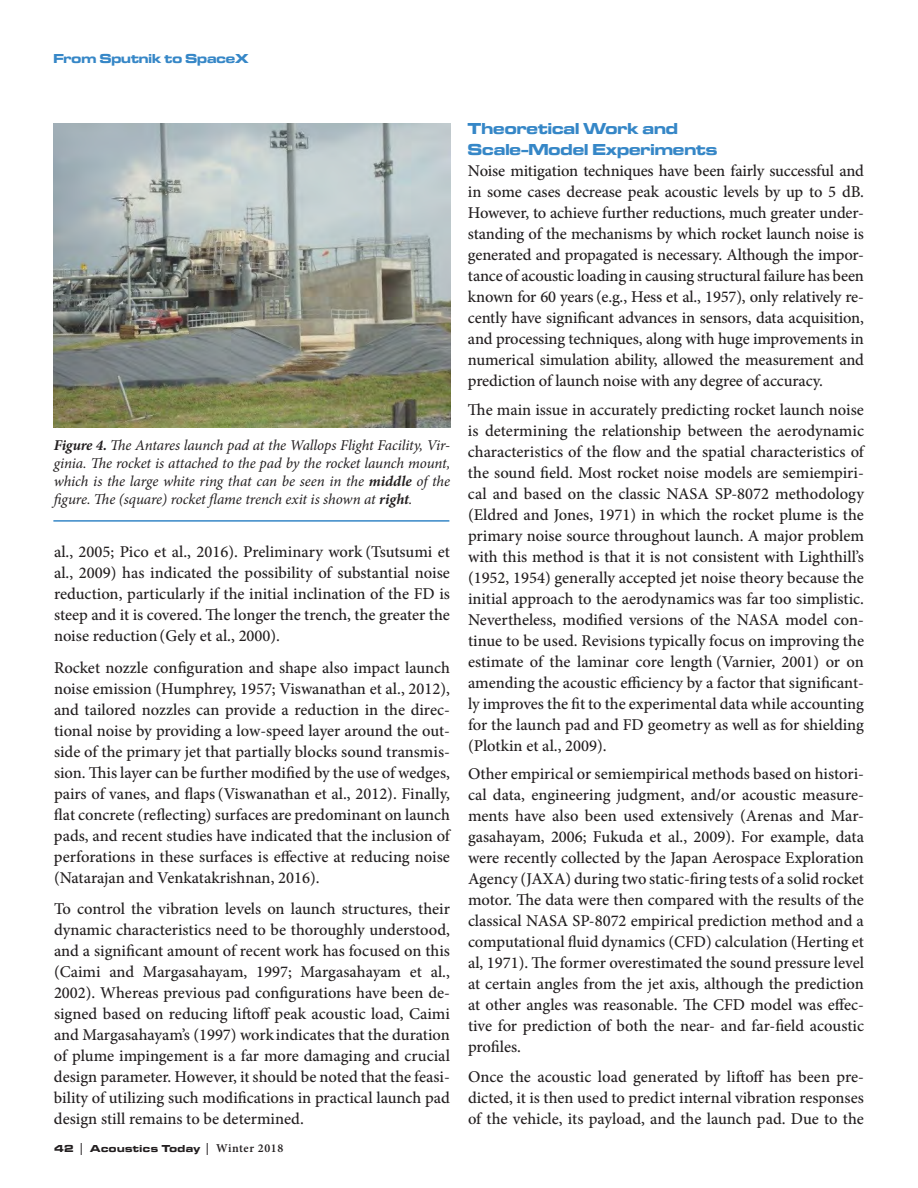
<style>
.page{position:relative;width:918px;height:1188px;background:#fff}
.page>*{position:absolute;margin:0;border:0;box-sizing:border-box;transform-origin:0 0}
.t1{font:500 16.5px/21px "Minion Pro";letter-spacing:-.005em;color:#231f20;text-align:justify}
.t2{font:700 16.5px/21px "Microgramma Ext D";color:#3687c7}
.t3{font:italic 15px/18px "Minion Pro";letter-spacing:-.01em;color:#231f20;text-align:justify}
.t4{font:700 13.5px "Microgramma Ext D";color:#3687c7}
.t5{font:700 10.5px "Microgramma Ext D";letter-spacing:.05em;color:#231f20}
.s1{font-weight:700}
.s2{font-family:"Minion Pro";font-weight:600;font-size:12px}
</style>
<div class="page">
<img style="left:53px;top:123px;width:398px;height:305px">
<hr style="left:53px;top:520px;width:396px;height:2px;background:#3687c7">
<p class="t4" style="left:53px;top:49px;width:197px">From Sputnik to SpaceX</p>
<p class="t3" style="left:54px;top:437px;width:398px"><span class="s1">Figure 4.</span> The Antares launch pad at the Wallops Flight Facility, Vir&shy;ginia. The rocket is attached to the pad by the rocket launch mount, which is the large white ring that can be seen in the <span class="s1">middle</span> of the figure. The (square) rocket flame trench exit is shown at <span class="s1">right</span>.</p>
<p class="t1" style="left:54px;top:542px;width:398px">al., 2005; Pico et al., 2016). Preliminary work (Tsutsumi et al., 2009) has indicated the possibility of substantial noise reduction, particularly if the initial inclination of the FD is steep and it is covered. The longer the trench, the greater the noise reduction(Gely et al., 2000).</p>
<p class="t1" style="left:54px;top:657px;width:398px">Rocket nozzle configuration and shape also impact launch noise emission (Humphrey, 1957; Viswanathan et al., 2012), and tailored nozzles can provide a reduction in the direc&shy;tional noise by providing a low-speed layer around the out&shy;side of the primary jet that partially blocks sound transmis&shy;sion. This layer can be further modified by the use of wedges, pairs of vanes, and flaps (Viswanathan et al., 2012). Finally, flat concrete (reflecting) surfaces are predominant on launch pads, and recent studies have indicated that the inclusion of perforations in these surfaces is effective at reducing noise (Natarajan and Venkatakrishnan, 2016).</p>
<p class="t1" style="left:54px;top:899px;width:398px">To control the vibration levels on launch structures, their dynamic characteristics need to be thoroughly understood, and a significant amount of recent work has focused on this (Caimi and Margasahayam, 1997; Margasahayam et al., 2002). Whereas previous pad configurations have been de&shy;signed based on reducing liftoff peak acoustic load, Caimi and Margasahayam’s (1997) workindicates that the duration of plume impingement is a far more damaging and crucial design parameter. However, it should be noted that the feasi&shy;bility of utilizing such modifications in practical launch pad design still remains to be determined.</p>
<p class="t5" style="left:54px;top:1141px;width:231px">42 <span class="s2">|</span> Acoustics Today <span class="s2">| Winter 2018</span></p>
<p class="t2" style="left:468px;top:118px;width:251px">Theoretical Work and<br>Scale-Model Experiments</p>
<p class="t1" style="left:468px;top:160px;width:398px">Noise mitigation techniques have been fairly successful and in some cases decrease peak acoustic levels by up to 5 dB.<br>However, to achieve further reductions, much greater under&shy;standing of the mechanisms by which rocket launch noise is generated and propagated is necessary. Although the impor&shy;tance of acoustic loading in causing structural failure has been known for 60 years(e.g., Hess et al., 1957), only relatively re&shy;cently have significant advances in sensors, data acquisition, and processing techniques, along with huge improvements in numerical simulation ability, allowed the measurement and prediction of launch noise with any degree of accuracy.</p>
<p class="t1" style="left:468px;top:399px;width:398px">The main issue in accurately predicting rocket launch noise is determining the relationship between the aerodynamic characteristics of the flow and the spatial characteristics of the sound field. Most rocket noise models are semiempiri&shy;cal and based on the classic NASA SP-8072 methodology (Eldred and Jones, 1971) in which the rocket plume is the primary noise source throughout launch. A major problem with this method is that it is not consistent with Lighthill’s (1952, 1954) generally accepted jet noise theory because the initial approach to the aerodynamics was far too simplistic.<br>Nevertheless, modified versions of the NASA model con&shy;tinue to be used. Revisions typically focus on improving the estimate of the laminar core length (Varnier, 2001) or on amending the acoustic efficiency by a factor that significant&shy;ly improves the fit to the experimental data while accounting for the launch pad and FD geometry as well as for shielding (Plotkin et al., 2009).</p>
<p class="t1" style="left:468px;top:763px;width:398px">Other empirical or semiempirical methods based on histori&shy;cal data, engineering judgment, and/or acoustic measure&shy;ments have also been used extensively (Arenas and Mar&shy;gasahayam, 2006; Fukuda et al., 2009). For example, data were recently collected by the Japan Aerospace Exploration Agency (JAXA) during two static-firing tests of a solid rocket motor. The data were then compared with the results of the classical NASA SP-8072 empirical prediction method and a computational fluid dynamics (CFD) calculation (Herting et al, 1971). The former overestimated the sound pressure level at certain angles from the jet axis, although the prediction at other angles was reasonable. The CFD model was effec&shy;tive for prediction of both the near- and far-field acoustic profiles.</p>
<p class="t1" style="left:468px;top:1066px;width:398px">Once the acoustic load generated by liftoff has been pre&shy;dicted, it is then used to predict internal vibration responses of the vehicle, its payload, and the launch pad. Due to the</p>
</div>
